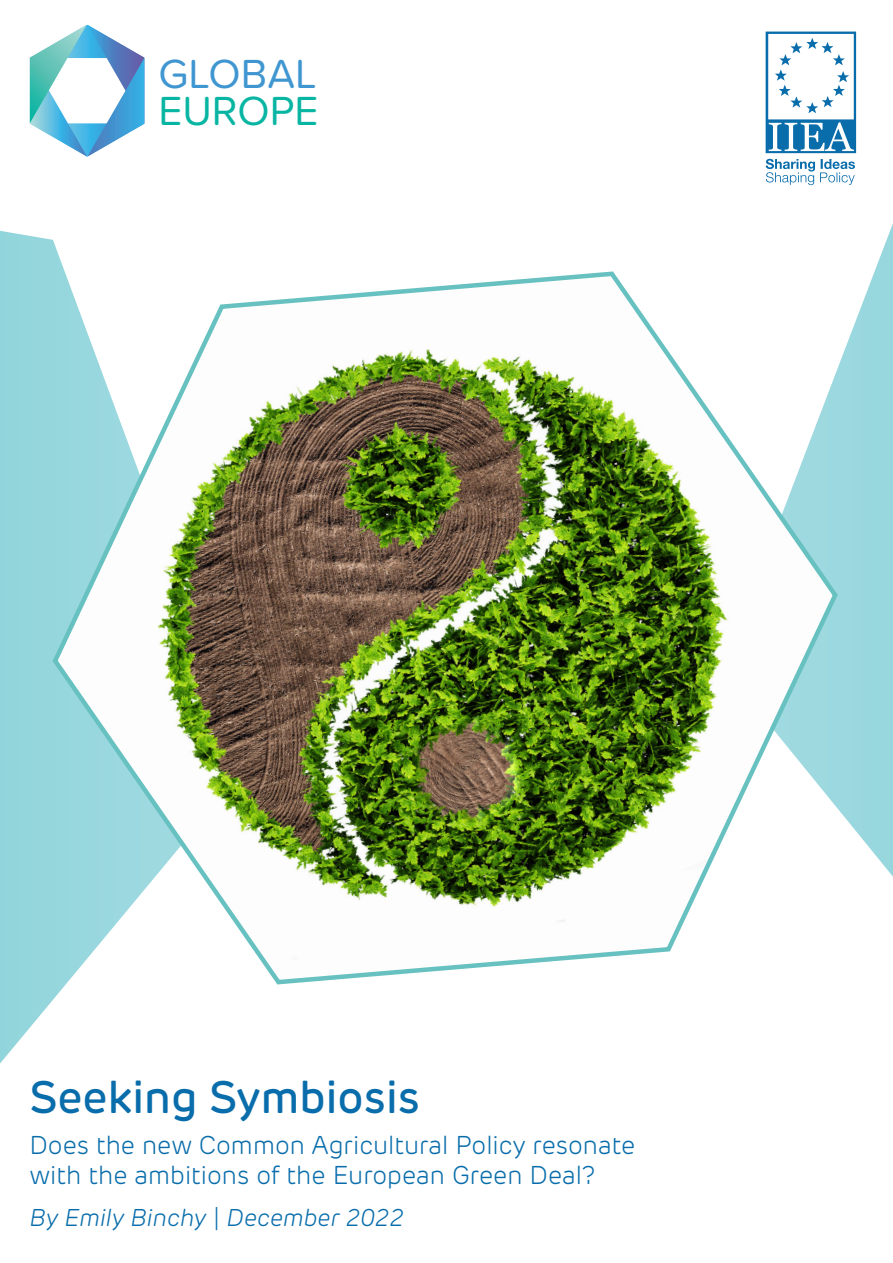
<style>
.page{position:relative;width:893px;height:1263px;background:#fff}
.page>*{position:absolute;margin:0;border:0;box-sizing:border-box;transform-origin:0 0}
.t1{font:500 45px "New Rubrik Edge";color:#096dab}
.t2{font:42.15px/37.5px "Proxima Soft";color:#3f96d1}
.t3{font:31.2px "Proxima Soft";color:#3f96d1}
.t4{font:31.2px "Proxima Soft";color:#08b5a2}
.t5{font:300 25.5px/30.6px "New Rubrik Edge";color:#096dab}
.t6{font:italic 300 24px "New Rubrik Edge";color:#096dab}
.t7{font:700 15px "Helvetica";color:#096dab}
.s1{color:#08b5a2}
</style>
<div class="page">
<div style="left:0;top:231px;width:64px;height:832px;background:#93d6dc"></div>
<svg style="left:841px;top:223px;width:52px;height:654px"></svg>
<svg style="left:766px;top:32px;width:90px;height:153px"></svg>
<svg style="left:29px;top:25px;width:116px;height:132px"></svg>
<img style="left:50px;top:269px;width:791px;height:718px">
<p class="t3" style="left:151px;top:45px;width:118px">GLOBAL</p>
<p class="t4" style="left:151px;top:72px;width:119px">EUROPE</p>
<p class="t2" style="left:158px;top:53px;width:162px">GLOBAL<br><span class="s1">EUROPE</span></p>
<p class="t1" style="left:29px;top:1069px;width:392px">Seeking Symbiosis</p>
<p class="t5" style="left:29px;top:1129px;width:607px">Does the new Common Agricultural Policy resonate with the ambitions of the European Green Deal?</p>
<p class="t6" style="left:29px;top:1203px;width:376px">By Emily Binchy | December 2022</p>
<p class="t7" style="left:54px;top:1204px;width:31px">IIEA</p>
</div>
